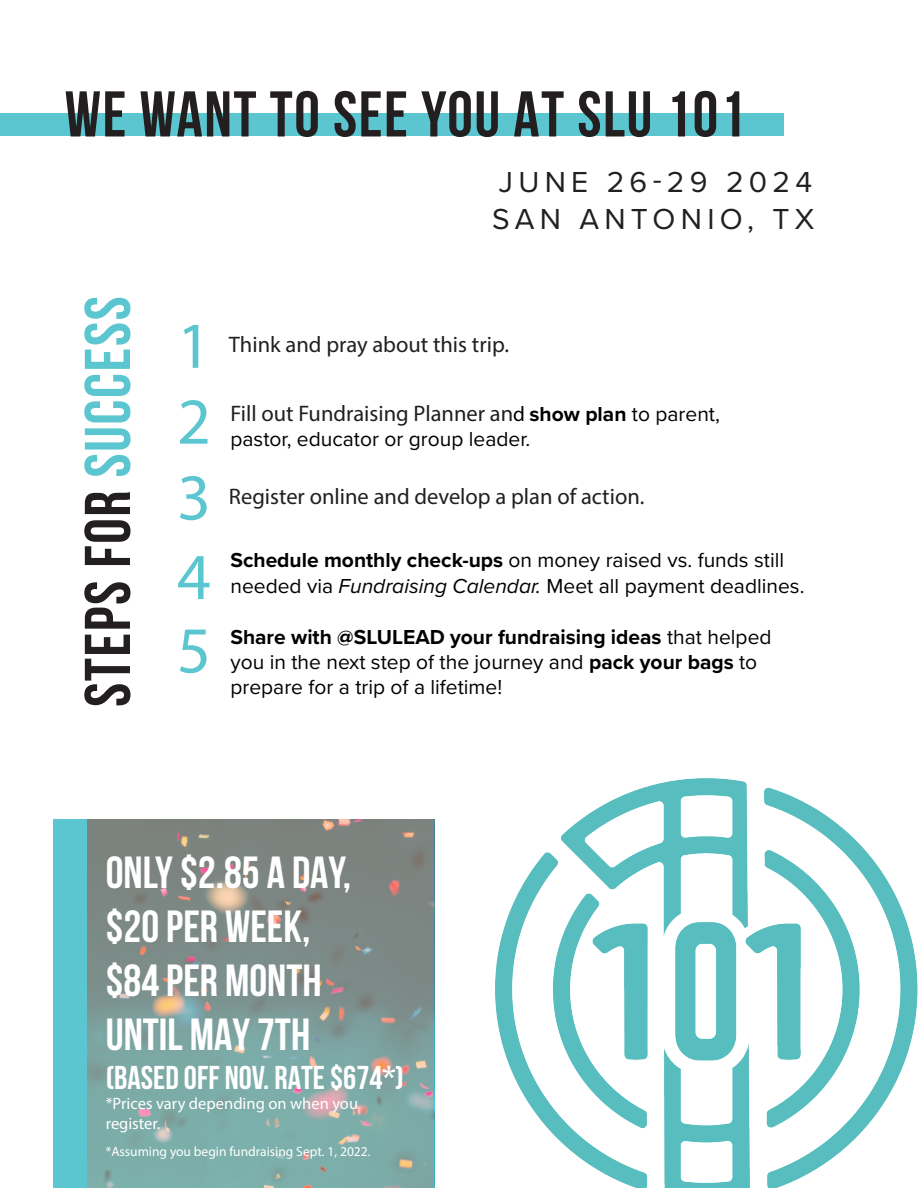
<style>
.page{position:relative;width:918px;height:1188px;background:#fff}
.page>*{position:absolute;margin:0;border:0;box-sizing:border-box;transform-origin:0 0}
.t1{font:66px "Myriad Pro";color:#5bc6cf}
.t2{font:700 64.5px "Bebas Neue";letter-spacing:.025em;color:#231f20}
.t3{font:700 45px "Bebas Neue";color:#fff}
.t4{font:700 33px "Bebas Neue";color:#fff}
.t5{font:30px "Proxima Nova";letter-spacing:.175em;color:#231f20}
.t6{font:22.5px "Myriad Pro";color:#231f20}
.t7{font:21px/25.2px "Proxima Nova";color:#000}
.t8{font:16.5px/19.8px "Myriad Pro";color:#fff}
.t9{font:13.5px "Myriad Pro";color:#fff}
.s1{color:#5bc6cf}
.s2{font-size:21px;color:#000}
.s3{font-family:"Proxima Nova";font-weight:700;font-size:21px;color:#000}
.s4{font-family:"Proxima Nova";font-size:21px;color:#000}
.s5{font-weight:700}
.s6{font-style:italic}
</style>
<div class="page">
<img style="left:495px;top:778px;width:423px;height:410px">
<svg style="left:86px;top:819px;width:347px;height:369px;background:#809894"></svg>
<div style="left:0;top:113px;width:784px;height:22px;background:#5bc6cf"></div>
<div style="left:53px;top:819px;width:33px;height:369px;background:#5bc6cf"></div>
<p class="t2" style="left:65px;top:79px;width:682px">WE WANT TO SEE YOU AT SLU 101</p>
<p class="t2" style="left:72px;top:707px;width:412px;rotate:-90deg">STEPS FOR <span class="s1">SUCCESS</span></p>
<p class="t5" style="left:499px;top:159px;width:315px">JUNE 26-29 2024</p>
<p class="t5" style="left:492px;top:196px;width:324px">SAN ANTONIO, TX</p>
<p class="t1" style="left:177px;top:305px;width:35px">1</p>
<p class="t1" style="left:177px;top:381px;width:35px">2</p>
<p class="t1" style="left:177px;top:457px;width:35px">3</p>
<p class="t1" style="left:177px;top:536px;width:35px">4</p>
<p class="t1" style="left:177px;top:610px;width:35px">5</p>
<p class="t6" style="left:229px;top:331px;width:282px">Think and pray about this trip.</p>
<p class="t6" style="left:230px;top:399px;width:491px">Fill out Fundraising Planner an<span class="s2">d</span> <span class="s3">show plan</span> <span class="s4">to parent,</span></p>
<p class="t7" style="left:230px;top:425px;width:301px">pastor, educator or group leader.</p>
<p class="t6" style="left:229px;top:482px;width:417px">Register online and develop a plan of action.</p>
<p class="t7" style="left:230px;top:547px;width:576px"><span class="s5">Schedule monthly check-ups</span> on money raised vs. funds still needed via <span class="s6">Fundraising Calendar.</span> Meet all payment deadlines.</p>
<p class="t7" style="left:230px;top:623px;width:543px"><span class="s5">Share with @SLULEAD your fundraising ideas</span> that helped you in the next step of the journey and <span class="s5">pack your bags</span> to prepare for a trip of a lifetime!</p>
<p class="t3" style="left:106px;top:848px;width:247px">ONLY $2.85 A DAY,</p>
<p class="t3" style="left:106px;top:902px;width:206px">$20 PER WEEK,</p>
<p class="t3" style="left:106px;top:956px;width:217px">$84 PER MONTH</p>
<p class="t3" style="left:106px;top:1010px;width:206px">UNTIL MAY 7TH</p>
<p class="t4" style="left:106px;top:1060px;width:300px">(BASED OFF NOV. RATE $674*)</p>
<p class="t8" style="left:106px;top:1094px;width:254px">*Prices vary depending on when you register.</p>
<p class="t9" style="left:106px;top:1143px;width:266px">*Assuming you begin fundraising Sept. 1, 2022.</p>
</div>
